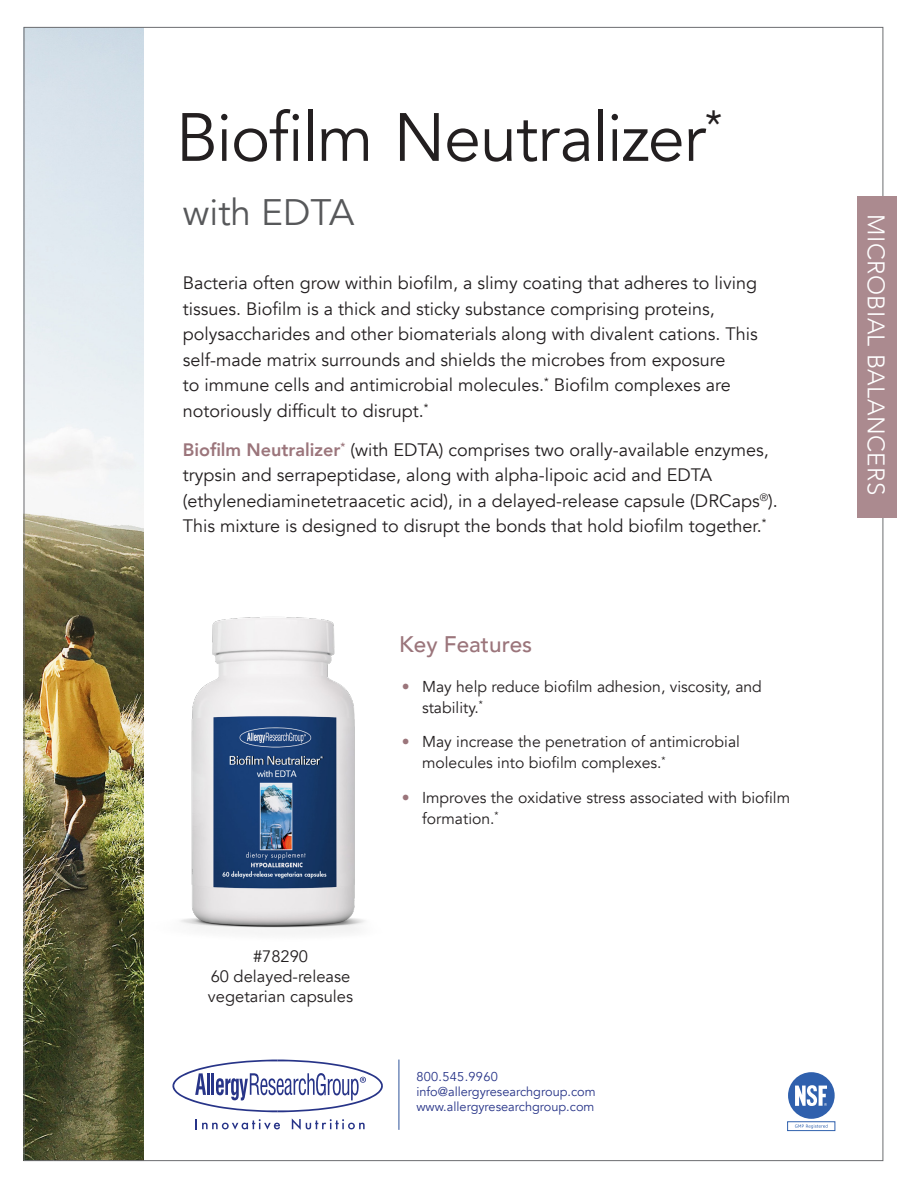
<style>
.page{position:relative;width:918px;height:1188px;background:#fff}
.page>*{position:absolute;margin:0;border:0;box-sizing:border-box;transform-origin:0 0}
.t1{font:67.5px "Avenir";letter-spacing:-.015em;color:#231f20}
.t2{font:36.75px "Avenir";color:#57585a}
.t3{font:300 24px "Avenir";letter-spacing:.02em;color:#fff}
.t4{font:500 22.5px "Avenir";color:#9b757b}
.t5{font:18px/25.5px "Avenir";color:#231f20}
.t6{font:16.5px "Avenir";color:#231f20}
.t7{font:15.75px/21px "Avenir";color:#231f20}
.t8{font:12.75px/15.3px "Avenir";color:#273488}
.t9{font:12.75px "Avenir";letter-spacing:.025em;color:#273488}
.s1{font-weight:800;color:#9b757b}
.s2{color:#9b757b}
</style>
<div class="page">
<svg style="left:172px;top:1060px;width:211px;height:52px"></svg>
<svg style="left:196px;top:1119px;width:84px;height:11px"></svg>
<svg style="left:292px;top:1118px;width:73px;height:12px"></svg>
<div style="left:788px;top:1072px;width:47px;height:47px;background:#2f60ad;border-radius:50%"></div>
<div style="left:787px;top:1121px;width:48px;height:10px;border:1px solid #3061ad"></div>
<svg style="left:795px;top:1085px;width:32px;height:21px"></svg>
<svg style="left:795px;top:1124px;width:33px;height:5px"></svg>
<img style="left:26px;top:29px;width:118px;height:1130px">
<hr style="left:399px;top:1060px;width:1px;height:70px;background:#2e5399">
<img style="left:180px;top:617px;width:185px;height:316px">
<div style="left:858px;top:196px;width:39px;height:322px;background:#ab8a8f"></div>
<p class="t1" style="left:176px;top:97px;width:548px">Biofilm Neutralizer<sup>*</sup></p>
<p class="t2" style="left:183px;top:190px;width:173px">with EDTA</p>
<p class="t5" style="left:183px;top:271px;width:576px">Bacteria often grow within biofilm, a slimy coating that adheres to living tissues. Biofilm is a thick and sticky substance comprising proteins, polysaccharides and other biomaterials along with divalent cations. This self-made matrix surrounds and shields the microbes from exposure<br>to immune cells and antimicrobial molecules.<sup>*</sup> Biofilm complexes are notoriously difficult to disrupt.<sup>*</sup></p>
<p class="t5" style="left:183px;top:437px;width:596px"><span class="s1">Biofilm Neutralizer</span><sup>*</sup> (with EDTA) comprises two orally-available enzymes, trypsin and serrapeptidase, along with alpha-lipoic acid and EDTA (ethylenediaminetetraacetic acid), in a delayed-release capsule (DRCaps<sup>®</sup>).<br>This mixture is designed to disrupt the bonds that hold biofilm together.<sup>*</sup></p>
<p class="t4" style="left:399px;top:625px;width:134px">Key Features</p>
<p class="t7" style="left:422px;top:676px;width:341px;text-indent:-20px"><span class="s2">•</span> May help reduce biofilm adhesion, viscosity, and stability.<sup>*</sup></p>
<p class="t7" style="left:422px;top:731px;width:319px;text-indent:-20px"><span class="s2">•</span> May increase the penetration of antimicrobial molecules into biofilm complexes.<sup>*</sup></p>
<p class="t7" style="left:422px;top:787px;width:370px;text-indent:-20px"><span class="s2">•</span> Improves the oxidative stress associated with biofilm formation.<sup>*</sup></p>
<p class="t6" style="left:253px;top:947px;width:57px">#78290</p>
<p class="t6" style="left:211px;top:967px;width:141px">60 delayed-release</p>
<p class="t6" style="left:208px;top:986px;width:147px">vegetarian capsules</p>
<p class="t9" style="left:416px;top:1069px;width:83px">800.545.9960</p>
<p class="t8" style="left:416px;top:1084px;width:181px">info@allergyresearchgroup.com www.allergyresearchgroup.com</p>
<p class="t3" style="left:890px;top:214px;width:282px;rotate:90deg">MICROBIAL BALANCERS</p>
</div>
